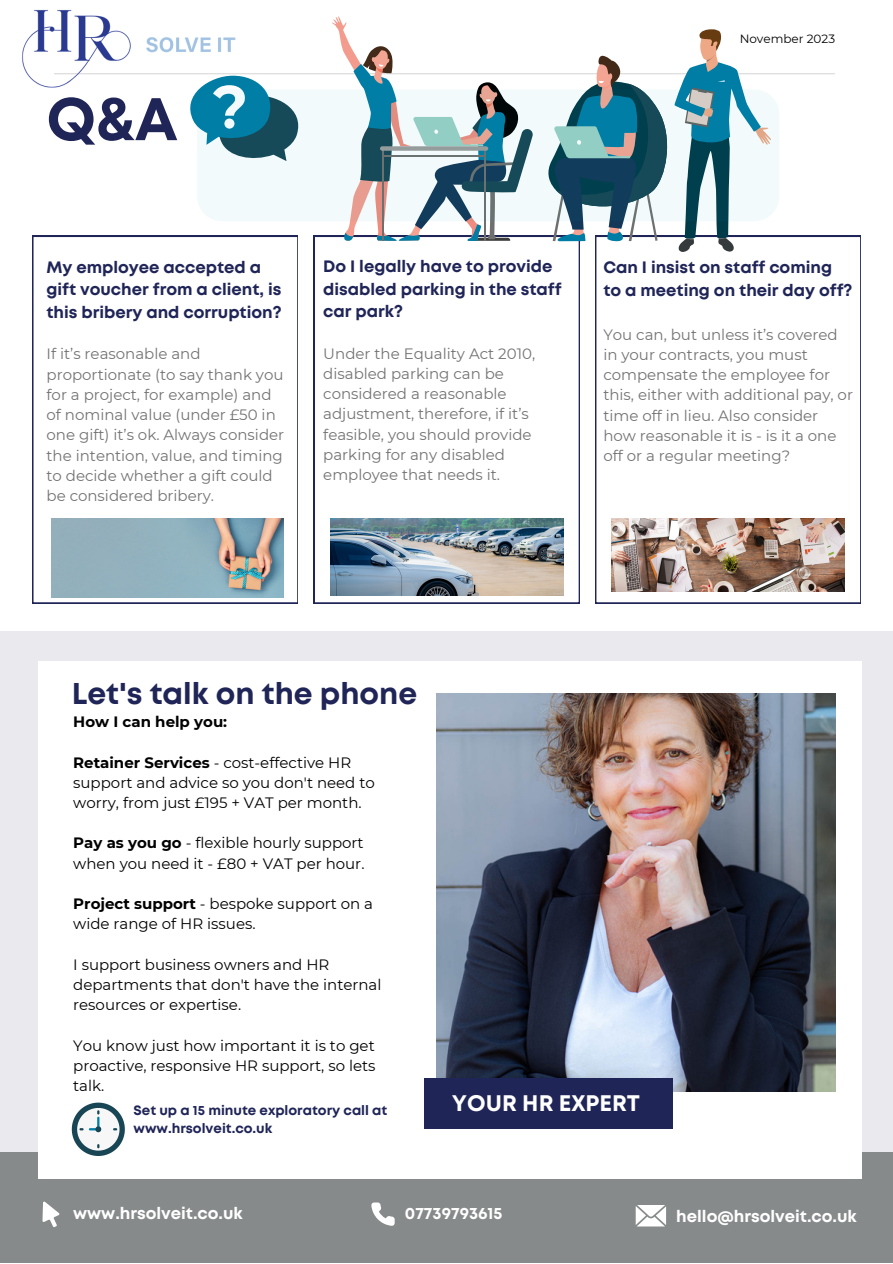
<style>
.page{position:relative;width:893px;height:1264px;background:#fff}
.page>*{position:absolute;margin:0;border:0;box-sizing:border-box;transform-origin:0 0}
.t1{font:700 60px "Mont";color:#202558}
.t2{font:700 30px "Mont";color:#202558}
.t3{font:700 22.5px "Mont";color:#fff}
.t4{font:700 16.5px/22.5px "Mont";color:#202558}
.t5{font:700 16.5px "Mont";color:#fff}
.t6{font:15px/20.2px "Montserrat";color:#737373}
.t7{font:15px/20.2px "Montserrat";color:#000}
.t8{font:700 15px "Montserrat";color:#000}
.t9{font:700 13.5px "Mont";color:#202558}
.t10{font:12px "Montserrat";color:#000}
.s1{font-weight:700}
</style>
<div class="page">
<hr style="left:54px;top:73px;width:780px;height:1px;background:#d9d9d9">
<div style="left:0;top:631px;width:892px;height:522px;background:#e9e9ee"></div>
<div style="left:0;top:1151px;width:892px;height:111px;background:#878a8b"></div>
<div style="left:38px;top:661px;width:823px;height:517px;background:#fff"></div>
<svg style="left:72px;top:1102px;width:53px;height:54px"></svg>
<img style="left:436px;top:693px;width:399px;height:398px">
<div style="left:424px;top:1078px;width:248px;height:51px;background:#202558"></div>
<svg style="left:32px;top:236px;width:266px;height:367px"></svg>
<svg style="left:314px;top:236px;width:265px;height:367px"></svg>
<svg style="left:595px;top:236px;width:265px;height:367px"></svg>
<svg style="left:543px;top:29px;width:228px;height:223px"></svg>
<svg style="left:190px;top:85px;width:74px;height:41px"></svg>
<svg style="left:371px;top:1202px;width:23px;height:23px"></svg>
<svg style="left:42px;top:1201px;width:18px;height:26px"></svg>
<svg style="left:635px;top:1205px;width:31px;height:21px"></svg>
<svg style="left:331px;top:16px;width:202px;height:225px"></svg>
<hr style="left:484px;top:150px;width:2px;height:91px;background:#706f6f">
<svg style="left:197px;top:89px;width:582px;height:132px;fill:#f3fafb"></svg>
<img style="left:22px;top:10px;width:238px;height:82px">
<img style="left:51px;top:518px;width:233px;height:79px">
<img style="left:330px;top:518px;width:233px;height:77px">
<img style="left:611px;top:518px;width:233px;height:74px">
<p class="t1" style="left:46px;top:97px;width:133px">Q&amp;A</p>
<p class="t10" style="left:739px;top:31px;width:97px">November 2023</p>
<p class="t4" style="left:46px;top:257px;width:237px">My employee accepted a gift voucher from a client, is this bribery and corruption?</p>
<p class="t6" style="left:46px;top:344px;width:239px">If it’s reasonable and proportionate (to say thank you for a project, for example) and of nominal value (under £50 in one gift) it’s ok. Always consider the intention, value, and timing to decide whether a gift could be considered bribery.</p>
<p class="t4" style="left:323px;top:256px;width:240px">Do I legally have to provide disabled parking in the staff car park?</p>
<p class="t6" style="left:323px;top:343px;width:213px">Under the Equality Act 2010, disabled parking can be considered a reasonable adjustment, therefore, if it’s feasible, you should provide parking for any disabled employee that needs it.</p>
<p class="t4" style="left:603px;top:257px;width:250px">Can I insist on staff coming to a meeting on their day off?</p>
<p class="t6" style="left:603px;top:324px;width:251px">You can, but unless it’s covered in your contracts, you must compensate the employee for this, either with additional pay, or time off in lieu. Also consider how reasonable it is - is it a one off or a regular meeting?</p>
<p class="t2" style="left:72px;top:682px;width:347px">Let's talk on the phone</p>
<p class="t8" style="left:73px;top:712px;width:155px">How I can help you:</p>
<p class="t7" style="left:73px;top:752px;width:303px"><span class="s1">Retainer Services</span> - cost-effective HR support and advice so you don't need to worry, from just £195 + VAT per month.</p>
<p class="t7" style="left:73px;top:833px;width:293px"><span class="s1">Pay as you go</span> - flexible hourly support when you need it - £80 + VAT per hour.</p>
<p class="t7" style="left:73px;top:893px;width:301px"><span class="s1">Project support</span> - bespoke support on a wide range of HR issues.</p>
<p class="t7" style="left:73px;top:954px;width:310px">I support business owners and HR departments that don't have the internal resources or expertise.</p>
<p class="t7" style="left:73px;top:1035px;width:304px;text-align:justify">You know just how important it is to get proactive, responsive HR support, so lets talk.</p>
<p class="t9" style="left:133px;top:1105px;width:255px">Set up a 15 minute exploratory call at</p>
<p class="t9" style="left:133px;top:1123px;width:140px">www.hrsolveit.co.uk</p>
<p class="t3" style="left:452px;top:1094px;width:190px">YOUR HR EXPERT</p>
<p class="t5" style="left:73px;top:1206px;width:171px">www.hrsolveit.co.uk</p>
<p class="t5" style="left:405px;top:1206px;width:99px">07739793615</p>
<p class="t5" style="left:676px;top:1209px;width:182px">hello@hrsolveit.co.uk</p>
</div>
